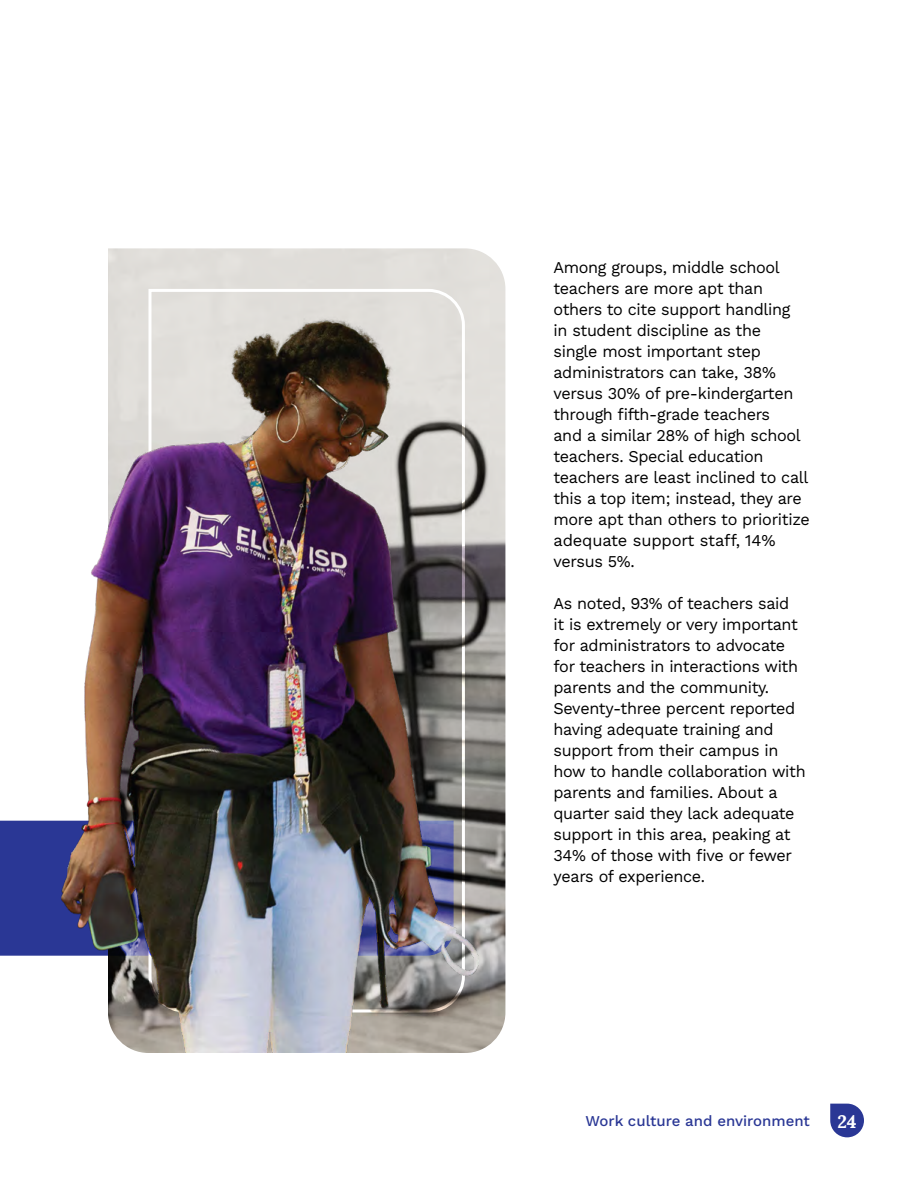
<style>
.page{position:relative;width:918px;height:1188px;background:#fff}
.page>*{position:absolute;margin:0;border:0;box-sizing:border-box;transform-origin:0 0}
.t1{font:700 18px "Lora";color:#fff}
.body-text{font:16.5px/21px "Work Sans";letter-spacing:-.02em;color:#000}
.t2{font:500 15px "Work Sans";color:#2a3795}
</style>
<div class="page">
<img style="left:0;top:248px;width:505px;height:805px">
<svg style="left:830px;top:1104px;width:34px;height:33px"></svg>
<p class="body-text" style="left:554px;top:256px;width:258px">Among groups, middle school teachers are more apt than others to cite support handling<br>in student discipline as the<br>single most important step administrators can take, 38% versus 30% of pre-kindergarten through fifth-grade teachers<br>and a similar 28% of high school teachers. Special education teachers are least inclined to call this a top item; instead, they are more apt than others to prioritize adequate support staff, 14% versus 5%.</p>
<p class="body-text" style="left:554px;top:592px;width:254px">As noted, 93% of teachers said<br>it is extremely or very important for administrators to advocate for teachers in interactions with parents and the community.<br>Seventy-three percent reported having adequate training and support from their campus in how to handle collaboration with parents and families. About a quarter said they lack adequate support in this area, peaking at<br>34% of those with five or fewer years of experience.</p>
<p class="t2" style="left:585px;top:1109px;width:226px">Work culture and environment</p>
<p class="t1" style="left:837px;top:1106px;width:21px">24</p>
</div>
